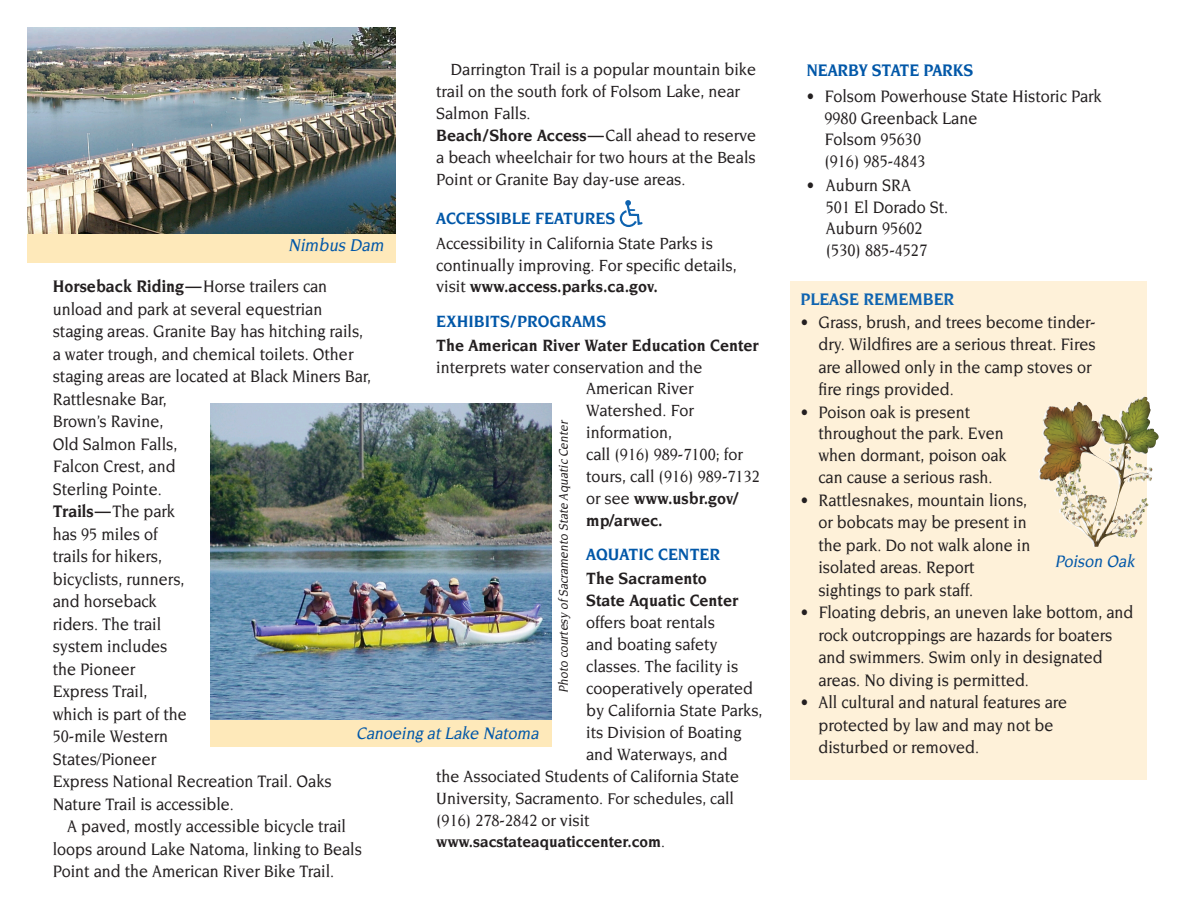
<style>
.page{position:relative;width:1188px;height:918px;background:#fff}
.page>*{position:absolute;margin:0;border:0;box-sizing:border-box;transform-origin:0 0}
.t1{font:italic 500 18.45px "Novarese Std";color:#0157a8;scale:.9 1}
.t2{font:500 18px/22.5px "Novarese Std";color:#231f20;scale:.9 1}
.t3{font:italic 500 18px "Novarese Std";color:#0157a8;scale:.9 1}
.t4{font:700 18px "Novarese Std";letter-spacing:-.01em;color:#0157a8;scale:.9 1}
.t5{font:700 18px "Novarese Std";color:#0e63b0;scale:.9 1}
.t6{font:500 17.55px/21.9px "Novarese Std";color:#231f20;scale:.92 1}
.t7{font:700 17.55px/21.9px "Novarese Std";color:#231f20;scale:.92 1}
.t8{font:700 17.55px "Novarese Std";color:#0157a8;scale:.92 1}
.t9{font:700 16.8px "Novarese Std";color:#231f20;scale:.92 1}
.t10{font:italic 500 13.5px "Novarese Std";color:#231f20;scale:.9 1}
.s1{font-weight:700}
.s2{font-size:16.8px}
.s3{font-weight:500}
</style>
<div class="page">
<div style="left:790px;top:282px;width:356px;height:498px;background:#fef1d9"></div>
<svg style="left:619px;top:200px;width:24px;height:27px"></svg>
<img style="left:27px;top:27px;width:369px;height:207px">
<div style="left:27px;top:234px;width:369px;height:28px;background:#fee9ba"></div>
<img style="left:211px;top:403px;width:341px;height:317px">
<div style="left:211px;top:720px;width:341px;height:27px;background:#fee9ba"></div>
<img style="left:1038px;top:398px;width:110px;height:149px">
<p class="t6" style="left:436px;top:58px;width:349px;text-indent:14px">Darrington Trail is a popular mountain bike trail on the south fork of Folsom Lake, near Salmon Falls.<br><span class="s1">Beach / Shore Access —</span> Call ahead to reserve a beach wheelchair for two hours at the Beals Point or Granite Bay day-use areas.</p>
<p class="t8" style="left:436px;top:208px;width:196px">ACCESSIBLE FEATURES</p>
<p class="t6" style="left:436px;top:232px;width:328px">Accessibility in California State Parks is continually improving. For specific details, visit <span class="s1">www.access.parks.ca.gov.</span></p>
<p class="t8" style="left:436px;top:311px;width:186px">EXHIBITS / PROGRAMS</p>
<p class="t7" style="left:436px;top:334px;width:352px">The American River Water Education Center</p>
<p class="t6" style="left:586px;top:356px;width:190px;text-indent:-150px">interprets water conservation and the<br>American River<br>Watershed. For information,<br>call (916) 989-7100; for tours, call (916) 989-7132 or see <span class="s1">www.usbr.gov/ mp/arwec.</span></p>
<p class="t8" style="left:586px;top:545px;width:147px">AQUATIC CENTER</p>
<p class="t7" style="left:586px;top:568px;width:167px">The Sacramento<br>State Aquatic Center</p>
<p class="t6" style="left:586px;top:612px;width:141px">offers boat rentals</p>
<p class="t6" style="left:586px;top:633px;width:144px">and boating safety</p>
<p class="t6" style="left:586px;top:655px;width:167px">classes. The facility is</p>
<p class="t6" style="left:586px;top:677px;width:183px">cooperatively operated</p>
<p class="t6" style="left:586px;top:699px;width:193px">by California State Parks,</p>
<p class="t6" style="left:586px;top:721px;width:170px">its Division of Boating</p>
<p class="t6" style="left:586px;top:743px;width:155px">and Waterways, and</p>
<p class="t6" style="left:436px;top:765px;width:331px">the Associated Students of California State</p>
<p class="t6" style="left:436px;top:787px;width:325px">University, Sacramento. <span class="s2">For schedules, c</span>all</p>
<p class="t6" style="left:436px;top:809px;width:168px">(916) 278-2842 or visit</p>
<p class="t9" style="left:436px;top:832px;width:250px">www.sacstateaquaticcenter.com<span class="s3">.</span></p>
<p class="t4" style="left:806px;top:60px;width:187px">NEARBY STATE PARKS</p>
<p class="t2" style="left:824px;top:85px;width:310px;line-height:21.6px;text-indent:-18px">• Folsom Powerhouse State Historic Park<br>9980 Greenback Lane<br>Folsom 95630<br>(916) 985-4843</p>
<p class="t2" style="left:826px;top:174px;width:138px;line-height:21.6px;text-indent:-19px">• Auburn SRA<br>501 El Dorado St.<br>Auburn 95602</p>
<p class="t1" style="left:288px;top:235px;width:112px">Nimbus Dam</p>
<p class="t2" style="left:826px;top:239px;width:114px">(530) 885-4527</p>
<p class="t2" style="left:53px;top:275px;width:355px"><span class="s1">Horseback Riding —</span> Horse trailers can unload and park at several equestrian staging areas. Granite Bay has hitching rails, a water trough, and chemical toilets. Other staging areas are located at Black Miners Bar,<br>Rattlesnake Bar,<br>Brown’s Ravine,<br>Old Salmon Falls,<br>Falcon Crest, and<br>Sterling Pointe.<br><span class="s1">Trails —</span> The park<br>has 95 miles of<br>trails for hikers,<br>bicyclists, runners,<br>and horseback<br>riders. The trail<br>system includes<br>the Pioneer<br>Express Trail,<br>which is part of the<br>50-mile Western<br>States/Pioneer<br>Express National Recreation Trail. Oaks<br>Nature Trail is accessible.</p>
<p class="t2" style="left:53px;top:815px;width:345px;text-indent:14px">A paved, mostly accessible bicycle trail loops around Lake Natoma, linking to Beals<br>Point and the American River Bike Trail.</p>
<p class="t5" style="left:800px;top:289px;width:173px">PLEASE REMEMBER</p>
<p class="t2" style="left:818px;top:310px;width:310px;text-indent:-18px">• Grass, brush, and trees become tinder&shy;dry. Wildfires are a serious threat. Fires are allowed only in the camp stoves or fire rings provided.</p>
<p class="t2" style="left:818px;top:401px;width:211px;line-height:21.9px;text-indent:-18px">• Poison oak is present throughout the park. Even when dormant, poison oak can cause a serious rash.</p>
<p class="t2" style="left:818px;top:489px;width:237px;text-indent:-18px">• Rattlesnakes, mountain lions, or bobcats may be present in the park. Do not walk alone in isolated areas. Report sightings to park staff.</p>
<p class="t2" style="left:818px;top:601px;width:352px;text-indent:-18px">• Floating debris, an uneven lake bottom, and rock outcroppings are hazards for boaters and swimmers. Swim only in designated areas. No diving is permitted.</p>
<p class="t2" style="left:818px;top:691px;width:278px;text-indent:-18px">• All cultural and natural features are protected by law and may not be disturbed or removed.</p>
<p class="t10" style="left:556px;top:693px;width:306px;rotate:-90deg">Photo courtesy ofSacramento State Aquatic Center</p>
<p class="t3" style="left:1055px;top:551px;width:94px">Poison Oak</p>
<p class="t3" style="left:356px;top:723px;width:208px">Canoeing atLake Natoma</p>
</div>
